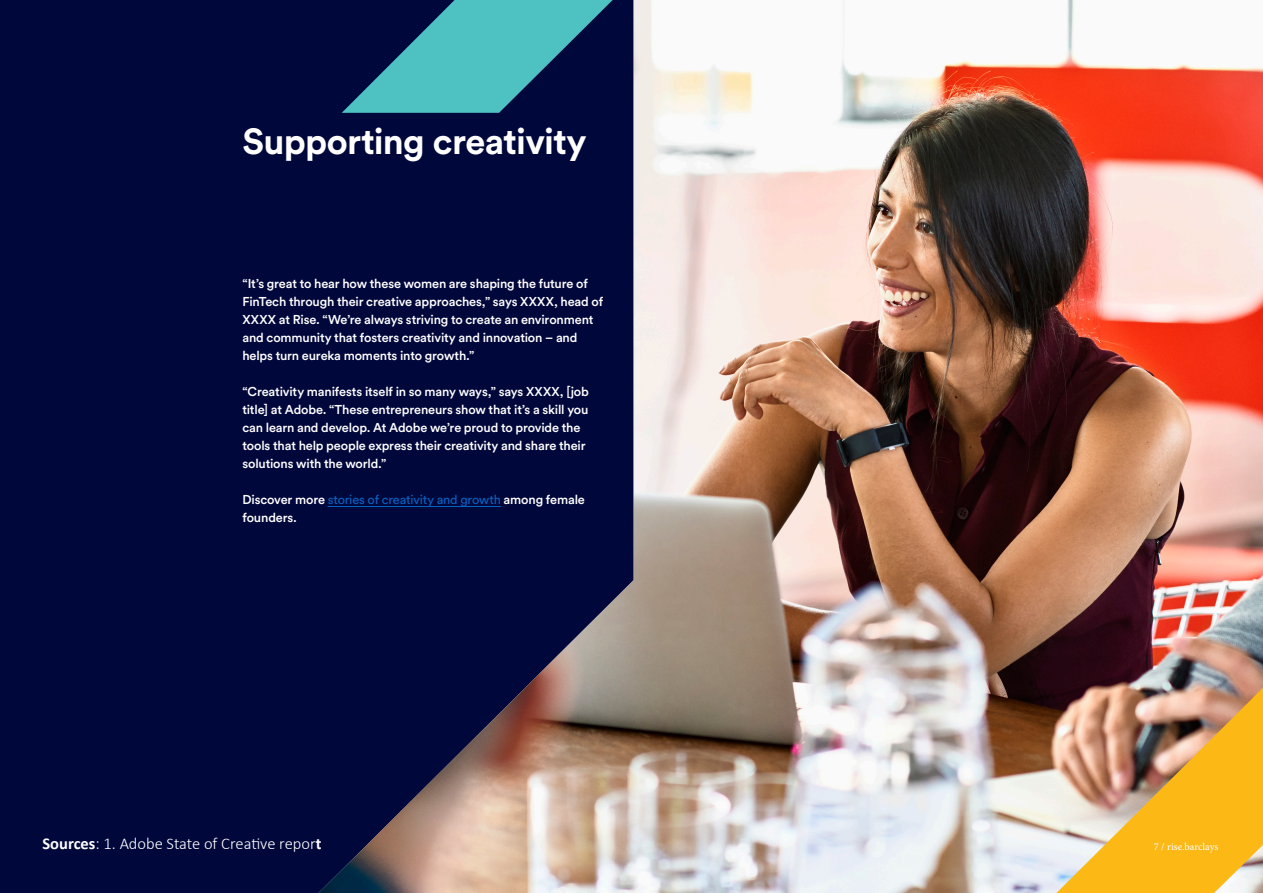
<style>
.page{position:relative;width:1263px;height:893px;background:#00073b}
.page>*{position:absolute;margin:0;border:0;box-sizing:border-box;transform-origin:0 0}
._12_5pt_copy{font:700 36px "Circular Pro";letter-spacing:-.02em;color:#fff}
.t1{font:300 16.5px "Calibri";color:#fff}
._3_BODY{font:500 12.75px/18px "Circular Pro";letter-spacing:-.01em;color:#fff}
.t2{font:10.5px "Minion Pro";color:#fff}
.s1{font-weight:400;color:#0563c1}
.s2{font-weight:700}
</style>
<div class="page">
<img style="left:318px;top:0;width:945px;height:893px">
<img style="left:1056px;top:688px;width:207px;height:205px">
<svg style="left:342px;top:0;width:271px;height:113px"></svg>
<hr style="left:328px;top:506px;width:173px;height:1px;background:#0563c1">
<p class="_12_5pt_copy" style="left:242px;top:116px;width:346px">Supporting creativity</p>
<p class="_3_BODY" style="left:242px;top:274px;width:362px">“It’s great to hear how these women are shaping the future of FinTech through their creative approaches,” says XXXX, head of XXXX at Rise. “We’re always striving to create an environment and community that fosters creativity and innovation – and helps turn eureka moments into growth.”</p>
<p class="_3_BODY" style="left:242px;top:382px;width:348px">“Creativity manifests itself in so many ways,” says XXXX, [job title] at Adobe. “These entrepreneurs show that it’s a skill you can learn and develop. At Adobe we’re proud to provide the tools that help people express their creativity and share their solutions with the world.”</p>
<p class="_3_BODY" style="left:242px;top:490px;width:344px">Discover more <span class="s1">stories of creativity and growth</span> among female founders.</p>
<p class="t1" style="left:43px;top:833px;width:280px"><span class="s2">Sources</span>: 1. Adobe State of Creative repor<span class="s2">t</span></p>
<p class="t2" style="left:1154px;top:840px;width:66px">7 / rise.barclays</p>
</div>
